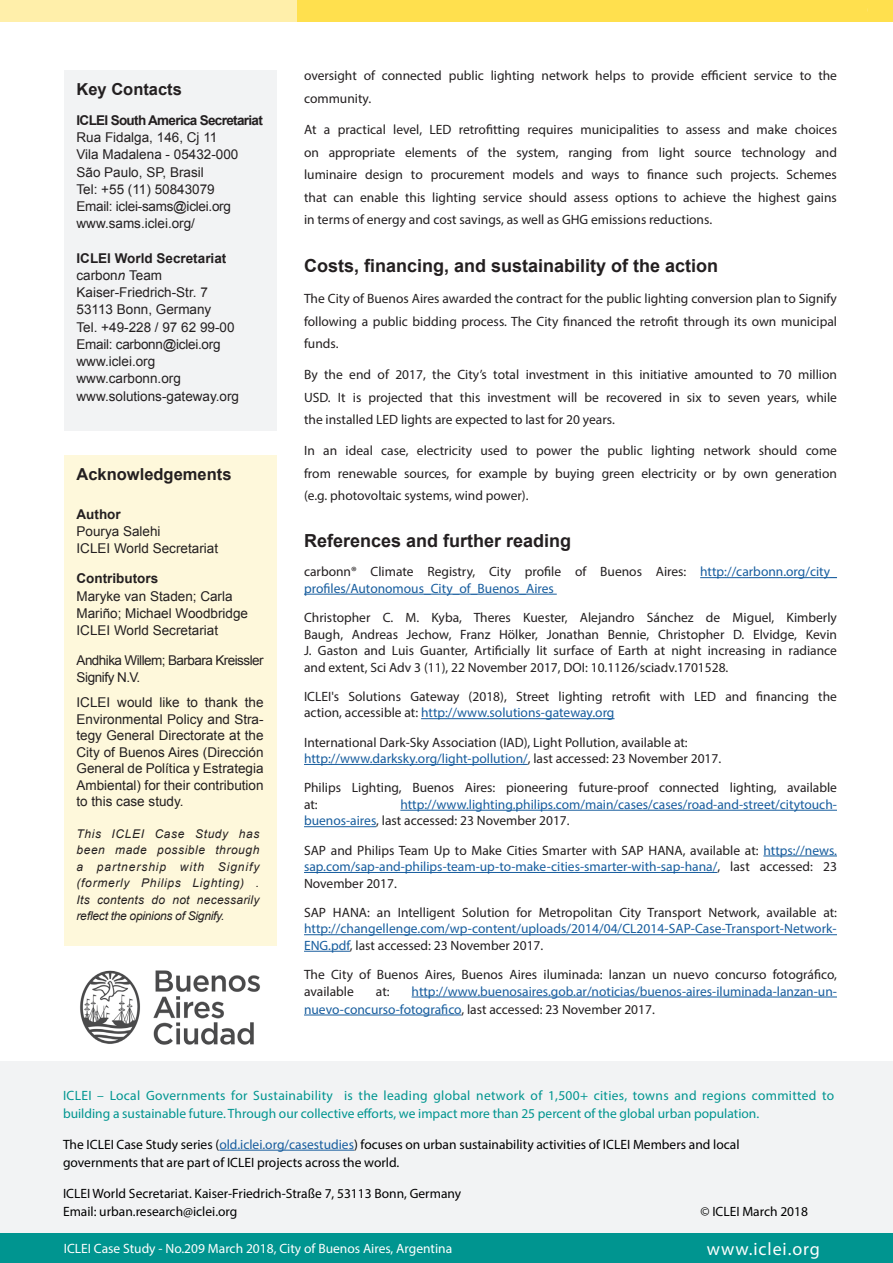
<style>
.page{position:relative;width:893px;height:1263px;background:#fff}
.page>*{position:absolute;margin:0;border:0;box-sizing:border-box;transform-origin:0 0}
.Main_Text{font:700 18px "Arial";color:#231f20}
.Heading2{font:700 18px "Arial";color:#231f20}
.t1{font:18px "Myriad Pro";letter-spacing:.05em;color:#fff}
.Box_Heading{font:700 16.5px "Arial";color:#231f20}
.Main_Text-2{font:13.5px/22.5px "Myriad Pro";color:#231f20;text-align:justify}
.Box_Text_Key_Contact{font:13.5px/16.5px "Arial";color:#231f20}
.Main_Text-3{font:13.5px/16.5px "Myriad Pro";color:#175d9e}
.t2{font:13.5px/18px "Myriad Pro";color:#000}
.t3{font:13.5px/18px "Myriad Pro";letter-spacing:.015em;color:#009590}
.Box_Text_Key_Contact-2{font:13.5px/17.2px "Arial";letter-spacing:-.02em;color:#231f20}
.t4{font:13.5px "Myriad Pro";color:#fff}
.Box_Text_Key_Contact-3{font:13.5px/17.2px "Arial";letter-spacing:-.04em;color:#231f20}
.Box_Text_Key_Contact-4{font:700 13.5px "Arial";letter-spacing:-.05em;color:#231f20}
.Box_Text_Key_Contact-5{font:700 13.5px "Arial";color:#231f20}
.Imprint_Text{font:italic 12px/16.5px "Arial";color:#231f20;text-align:justify}
.s1{font-style:italic}
.s2{font-weight:700}
.s3{color:#231f20}
.s4{color:#175d9e}
</style>
<div class="page">
<div style="left:0;top:1233px;width:893px;height:30px;background:#009590"></div>
<div style="left:0;top:0;width:298px;height:21px;background:#ffefaa"></div>
<div style="left:298px;top:0;width:595px;height:21px;background:#ffe04e"></div>
<div style="left:0;top:1061px;width:893px;height:171px;background:#f2f3f4"></div>
<hr style="left:219px;top:1150px;width:135px;height:1px;background:#175d9e">
<div style="left:64px;top:70px;width:212px;height:360px;background:#f2f3f4"></div>
<div style="left:64px;top:455px;width:212px;height:491px;background:#fef8db"></div>
<hr style="left:700px;top:577px;width:137px;height:1px;background:#175d9e">
<hr style="left:304px;top:594px;width:253px;height:1px;background:#175d9e">
<hr style="left:421px;top:718px;width:193px;height:1px;background:#175d9e">
<hr style="left:304px;top:764px;width:224px;height:1px;background:#175d9e">
<hr style="left:400px;top:810px;width:437px;height:1px;background:#175d9e">
<hr style="left:304px;top:826px;width:72px;height:1px;background:#175d9e">
<hr style="left:763px;top:856px;width:74px;height:1px;background:#175d9e">
<hr style="left:304px;top:872px;width:413px;height:1px;background:#175d9e">
<hr style="left:304px;top:934px;width:533px;height:1px;background:#175d9e">
<hr style="left:304px;top:951px;width:46px;height:1px;background:#175d9e">
<hr style="left:412px;top:997px;width:425px;height:1px;background:#175d9e">
<hr style="left:304px;top:1015px;width:157px;height:1px;background:#175d9e">
<img style="left:80px;top:970px;width:180px;height:75px">
<p class="Box_Heading" style="left:77px;top:78px;width:107px">Key Contacts</p>
<p class="Box_Text_Key_Contact-4" style="left:77px;top:111px;width:188px">ICLEI South America Secretariat</p>
<p class="Box_Text_Key_Contact" style="left:77px;top:129px;width:142px">Rua Fidalga, 146, Cj 11</p>
<p class="Box_Text_Key_Contact" style="left:77px;top:147px;width:163px">Vila Madalena - 05432-000</p>
<p class="Box_Text_Key_Contact" style="left:77px;top:164px;width:129px">São Paulo, SP, Brasil</p>
<p class="Box_Text_Key_Contact" style="left:77px;top:181px;width:140px">Tel: +55 (11) 50843079</p>
<p class="Box_Text_Key_Contact-2" style="left:77px;top:198px;width:156px">Email: iclei-sams@iclei.org www.sams.iclei.org/</p>
<p class="Box_Text_Key_Contact-5" style="left:77px;top:249px;width:151px">ICLEI World Secretariat</p>
<p class="Box_Text_Key_Contact" style="left:77px;top:267px;width:87px">carbon<span class="s1">n</span> Team</p>
<p class="Box_Text_Key_Contact" style="left:77px;top:284px;width:133px">Kaiser-Friedrich-Str. 7</p>
<p class="Box_Text_Key_Contact" style="left:77px;top:302px;width:136px">53113 Bonn, Germany</p>
<p class="Box_Text_Key_Contact" style="left:77px;top:319px;width:159px">Tel. +49-228 / 97 62 99-00</p>
<p class="Box_Text_Key_Contact-2" style="left:77px;top:336px;width:146px">Email: carbonn@iclei.org www.iclei.org</p>
<p class="Box_Text_Key_Contact" style="left:77px;top:371px;width:106px">www.carbonn.org</p>
<p class="Box_Text_Key_Contact" style="left:77px;top:388px;width:164px">www.solutions-gateway.org</p>
<p class="Box_Heading" style="left:77px;top:463px;width:156px">Acknowledgements</p>
<p class="Box_Text_Key_Contact" style="left:77px;top:505px;width:143px;line-height:17.2px"><span class="s2">Author<br></span>Pourya Salehi<br>ICLEI World Secretariat</p>
<p class="Box_Text_Key_Contact" style="left:77px;top:570px;width:173px;line-height:17.2px"><span class="s2">Contributors<br></span>Maryke van Staden; Carla<br>Mariño; Michael Woodbridge<br>ICLEI World Secretariat</p>
<p class="Box_Text_Key_Contact-3" style="left:77px;top:652px;width:189px">Andhika Willem; Barbara Kreissler<br>Signify N.V.</p>
<p class="Box_Text_Key_Contact" style="left:77px;top:694px;width:189px;text-align:justify">ICLEI would like to thank the Environmental Policy and Stra&shy;tegy General Directorate at the City of Buenos Aires (Dirección General de Política y Estrategia Ambiental) for their contribution to this case study.</p>
<p class="Imprint_Text" style="left:77px;top:826px;width:184px">This ICLEI Case Study has been made possible through a partnership with Signify (formerly Philips Lighting) .<br>Its contents do not necessarily reflect the opinions of Signify.</p>
<p class="Main_Text-2" style="left:304px;top:64px;width:534px">oversight of connected public lighting network helps to provide efficient service to the community.</p>
<p class="Main_Text-2" style="left:304px;top:118px;width:534px">At a practical level, LED retrofitting requires municipalities to assess and make choices on appropriate elements of the system, ranging from light source technology and luminaire design to procurement models and ways to finance such projects. Schemes that can enable this lighting service should assess options to achieve the highest gains in terms of energy and cost savings, as well as GHG emissions reductions.</p>
<p class="Main_Text" style="left:304px;top:254px;width:416px">Costs, financing, and sustainability of the action</p>
<p class="Main_Text-2" style="left:304px;top:287px;width:534px">The City of Buenos Aires awarded the contract for the public lighting conversion plan to Signify following a public bidding process. The City financed the retrofit through its own municipal funds.</p>
<p class="Main_Text-2" style="left:304px;top:363px;width:534px">By the end of 2017, the City’s total investment in this initiative amounted to 70 million USD. It is projected that this investment will be recovered in six to seven years, while the installed LED lights are expected to last for 20 years.</p>
<p class="Main_Text-2" style="left:304px;top:439px;width:534px">In an ideal case, electricity used to power the public lighting network should come from renewable sources, for example by buying green electricity or by own generation (e.g. photovoltaic systems, wind power).</p>
<p class="Heading2" style="left:304px;top:529px;width:269px">References and further reading</p>
<p class="Main_Text-3" style="left:304px;top:563px;width:534px"><span class="s3">carbonn® Climate Registry, City profile of Buenos Aires:</span> http://carbonn.org/city_ profiles/Autonomous_City_of_Buenos_Aires</p>
<p class="Main_Text-2" style="left:304px;top:609px;width:534px;line-height:16.5px">Christopher C. M. Kyba, Theres Kuester, Alejandro Sánchez de Miguel, Kimberly Baugh, Andreas Jechow, Franz Hölker, Jonathan Bennie, Christopher D. Elvidge, Kevin J. Gaston and Luis Guanter, Artificially lit surface of Earth at night increasing in radiance and extent, Sci Adv 3 (11), 22 November 2017, DOI: 10.1126/sciadv.1701528.</p>
<p class="Main_Text-2" style="left:304px;top:688px;width:534px;line-height:16.5px">ICLEI's Solutions Gateway (2018), Street lighting retrofit with LED and financing the action, accessible at: <span class="s4">http://www.solutions-gateway.org</span></p>
<p class="Main_Text-2" style="left:304px;top:731px;width:385px">International Dark-Sky Association (IAD), Light Pollution, available at:</p>
<p class="Main_Text-3" style="left:304px;top:750px;width:419px">http://www.darksky.org/light-pollution/<span class="s3">, last accessed: 23 November 2017.</span></p>
<p class="Main_Text-2" style="left:304px;top:779px;width:534px;line-height:16.5px">Philips Lighting, Buenos Aires: pioneering future-proof connected lighting, available at:</p>
<p class="Main_Text-3" style="left:304px;top:796px;width:534px;text-indent:96px">http://www.lighting.philips.com/main/cases/cases/road-and-street/citytouch&shy;buenos-aires<span class="s3">, last accessed: 23 November 2017.</span></p>
<p class="Main_Text-2" style="left:304px;top:842px;width:534px;line-height:16.5px">SAP and Philips Team Up to Make Cities Smarter with SAP HANA, available at: <span class="s4">https://news. sap.com/sap-and-philips-team-up-to-make-cities-smarter-with-sap-hana/</span>, last accessed: 23<br>November 2017.</p>
<p class="Main_Text-2" style="left:304px;top:904px;width:534px;line-height:16.5px">SAP HANA: an Intelligent Solution for Metropolitan City Transport Network, available at: <span class="s4">http://changellenge.com/wp-content/uploads/2014/04/CL2014-SAP-Case-Transport-Network-ENG.pdf</span>, last accessed: 23 November 2017.</p>
<p class="Main_Text-2" style="left:304px;top:966px;width:534px;line-height:16.5px">The City of Buenos Aires, Buenos Aires iluminada: lanzan un nuevo concurso fotográfico, available</p>
<p class="Main_Text-3" style="left:304px;top:982px;width:534px;line-height:18px;text-indent:108px">http://www.buenosaires.gob.ar/noticias/buenos-aires-iluminada-lanzan-un&shy;nuevo-concurso-fotografico<span class="s3">, last accessed: 23 November 2017.</span></p>
<p class="Main_Text-2" style="left:376px;top:980px;width:15px">at:</p>
<p class="t3" style="left:63px;top:1086px;width:773px">ICLEI – Local Governments for Sustainability is the leading global network of 1,500+ cities, towns and regions committed to building a sustainable future. Through our collective efforts, we impact more than 25 percent of the global urban population.</p>
<p class="t2" style="left:63px;top:1135px;width:678px">The ICLEI Case Study series (<span class="s4">old.iclei.org/casestudies</span>) focuses on urban sustainability activities of ICLEI Members and local governments that are part of ICLEI projects across the world.</p>
<p class="t2" style="left:63px;top:1184px;width:400px">ICLEI World Secretariat. Kaiser-Friedrich-Straße 7, 53113 Bonn, Germany<br>Email: urban.research@iclei.org</p>
<p class="t2" style="left:700px;top:1202px;width:109px">© ICLEI March 2018</p>
<p class="t4" style="left:64px;top:1240px;width:390px">ICLEI Case Study - No.209 March 2018, City of Buenos Aires, Argentina</p>
<h1 class="t1" style="left:707px;top:1238px;width:115px">www.iclei.org</h1>
</div>
